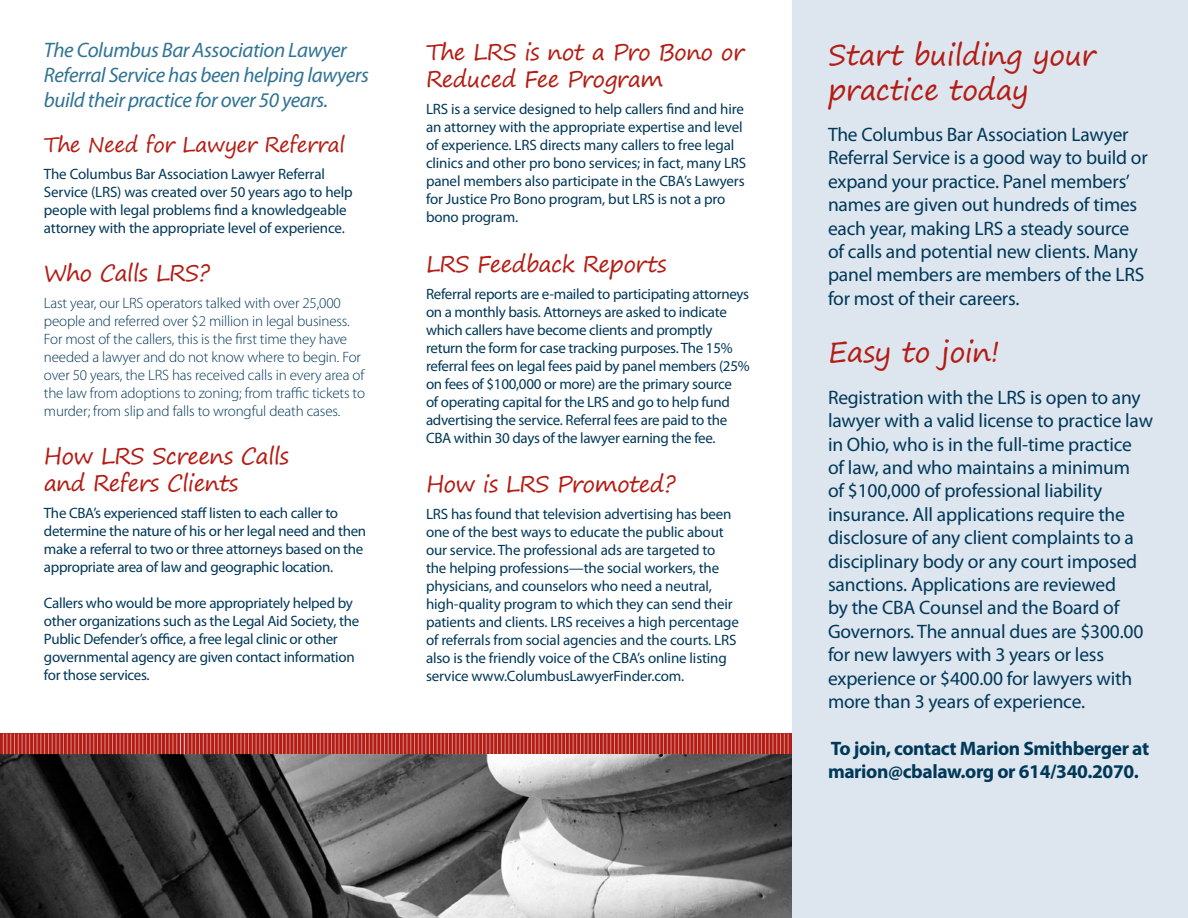
<style>
.page{position:relative;width:1188px;height:918px;background:#fff}
.page>*{position:absolute;margin:0;border:0;box-sizing:border-box;transform-origin:0 0}
.t1{font:28.5px/34.2px "Segoe Print";letter-spacing:-.02em;color:#b41d15}
.t2{font:22.5px/27px "Segoe Print";letter-spacing:-.03em;color:#b41d15}
.t3{font:italic 21px/25.2px "Myriad Pro";letter-spacing:-.02em;color:#307394}
.t4{font:21px "Segoe Print";letter-spacing:-.03em;color:#b41d15}
.t5{font:19.5px/23.4px "Myriad Pro";letter-spacing:-.01em;color:#003859}
.t6{font:700 19.5px/23.4px "Myriad Pro";letter-spacing:-.02em;color:#003859}
.t7{font:15px/18px "Myriad Pro";letter-spacing:-.015em;color:#003859}
.t8{font:300 15px/18px "Myriad Pro";letter-spacing:-.01em;color:#003859}
</style>
<div class="page">
<div style="left:792px;top:0;width:396px;height:918px;background:#dde6ee"></div>
<img style="left:0;top:754px;width:792px;height:164px">
<svg style="left:3px;top:734px;width:786px;height:20px"></svg>
<p class="t3" style="left:44px;top:37px;width:327px">The Columbus Bar Association Lawyer<br>Referral Service has been helping lawyers build their practice for over 50 years.</p>
<p class="t4" style="left:44px;top:126px;width:303px">The Need for Lawyer Referral</p>
<p class="t7" style="left:44px;top:165px;width:310px">The Columbus Bar Association Lawyer Referral Service (LRS) was created over 50 years ago to help people with legal problems find a knowledgeable attorney with the appropriate level of experience.</p>
<p class="t2" style="left:44px;top:259px;width:168px">Who Calls LRS?</p>
<p class="t8" style="left:44px;top:294px;width:323px">Last year, our LRS operators talked with over 25,000 people and referred over $2 million in legal business.<br>For most of the callers, this is the first time they have needed a lawyer and do not know where to begin. For over 50 years, the LRS has received calls in every area of the law from adoptions to zoning; from traffic tickets to murder; from slip and falls to wrongful death cases.</p>
<p class="t2" style="left:44px;top:442px;width:247px">How LRS Screens Calls</p>
<p class="t2" style="left:44px;top:469px;width:196px">and Refers Clients</p>
<p class="t7" style="left:44px;top:504px;width:324px">The CBA’s experienced staff listen to each caller to determine the nature of his or her legal need and then make a referral to two or three attorneys based on the appropriate area of law and geographic location.</p>
<p class="t7" style="left:44px;top:594px;width:317px">Callers who would be more appropriately helped by other organizations such as the Legal Aid Society, the Public Defender’s office, a free legal clinic or other governmental agency are given contact information for those services.</p>
<p class="t2" style="left:426px;top:38px;width:320px">The LRS is not a Pro Bono or<br>Reduced Fee Program</p>
<p class="t7" style="left:426px;top:100px;width:322px">LRS is a service designed to help callers find and hire an attorney with the appropriate expertise and level of experience. LRS directs many callers to free legal clinics and other pro bono services; in fact, many LRS panel members also participate in the CBA’s Lawyers for Justice Pro Bono program, but LRS is not a pro bono program.</p>
<p class="t2" style="left:426px;top:250px;width:242px">LRS Feedback Reports</p>
<p class="t7" style="left:426px;top:284px;width:325px">Referral reports are e-mailed to participating attorneys on a monthly basis. Attorneys are asked to indicate which callers have become clients and promptly return the form for case tracking purposes. The 15% referral fees on legal fees paid by panel members (25% on fees of $100,000 or more) are the primary source<br>of operating capital for the LRS and go to help fund advertising the service. Referral fees are paid to the CBA within 30 days of the lawyer earning the fee.</p>
<p class="t2" style="left:426px;top:470px;width:251px">How is LRS Promoted?</p>
<p class="t7" style="left:426px;top:505px;width:314px">LRS has found that television advertising has been one of the best ways to educate the public about our service. The professional ads are targeted to the helping professions—the social workers, the physicians, and counselors who need a neutral, high-quality program to which they can send their patients and clients. LRS receives a high percentage of referrals from social agencies and the courts. LRS also is the friendly voice of the CBA’s online listing service www.ColumbusLawyerFinder.com.</p>
<p class="t1" style="left:828px;top:37px;width:270px">Start building your practice today</p>
<p class="t5" style="left:828px;top:122px;width:321px">The Columbus Bar Association Lawyer Referral Service is a good way to build or expand your practice. Panel members’ names are given out hundreds of times each year, making LRS a steady source of calls and potential new clients. Many panel members are members of the LRS for most of their careers.</p>
<p class="t1" style="left:828px;top:334px;width:174px">Easy to join!</p>
<p class="t5" style="left:828px;top:385px;width:327px">Registration with the LRS is open to any lawyer with a valid license to practice law in Ohio, who is in the full-time practice of law, and who maintains a minimum<br>of $100,000 of professional liability insurance. All applications require the disclosure of any client complaints to a disciplinary body or any court imposed sanctions. Applications are reviewed<br>by the CBA Counsel and the Board of Governors. The annual dues are $300.00 for new lawyers with 3 years or less experience or $400.00 for lawyers with more than 3 years of experience.</p>
<p class="t6" style="left:828px;top:736px;width:323px">To join, contact Marion Smithberger at marion@cbalaw.org or 614/340.2070.</p>
</div>
